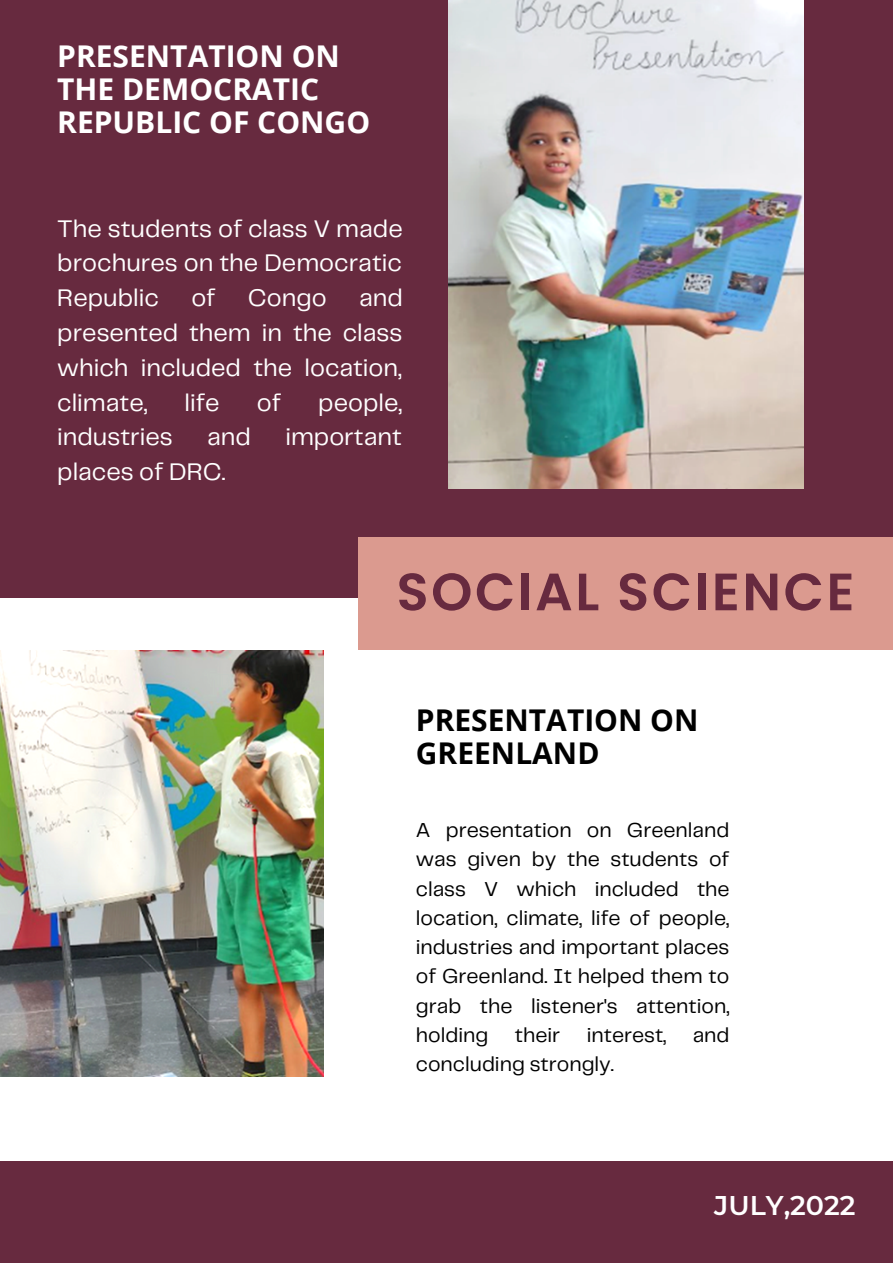
<style>
.page{position:relative;width:893px;height:1264px;background:#fff}
.page>*{position:absolute;margin:0;border:0;box-sizing:border-box;transform-origin:0 0}
.t1{font:600 52.5px "Poppins";letter-spacing:.05em;color:#672a3f}
.t2{font:700 30px/32.5px "Open Sans";color:#fff}
.t3{font:700 30px/32.5px "Open Sans";color:#000}
.t4{font:600 27px "Montserrat";color:#fff}
.t5{font:24.9px/34.8px "Telegraf";color:#fff;text-align:justify}
.t6{font:21px/29.2px "Telegraf";color:#000;text-align:justify}
</style>
<div class="page">
<div style="left:0;top:1161px;width:892px;height:101px;background:#672a3f"></div>
<div style="left:0;top:0;width:892px;height:597px;background:#672a3f"></div>
<img style="left:448px;top:0;width:355px;height:489px">
<img style="left:0;top:650px;width:324px;height:426px">
<div style="left:358px;top:537px;width:534px;height:112px;background:#db9a8f"></div>
<h2 class="t2" style="left:57px;top:39px;width:314px">PRESENTATION ON<br>THE DEMOCRATIC<br>REPUBLIC OF CONGO</h2>
<p class="t5" style="left:57px;top:212px;width:347px">The students of class V made brochures on the Democratic Republic</p>
<p class="t5" style="left:57px;top:282px;width:347px;text-indent:302px">and presented them in the class which included the location, climate,</p>
<p class="t5" style="left:191px;top:282px;width:26px">of</p>
<p class="t5" style="left:248px;top:282px;width:80px">Congo</p>
<p class="t5" style="left:185px;top:386px;width:36px">life</p>
<p class="t5" style="left:257px;top:386px;width:26px">of</p>
<p class="t5" style="left:318px;top:386px;width:85px">people,</p>
<p class="t5" style="left:57px;top:421px;width:117px">industries</p>
<p class="t5" style="left:207px;top:421px;width:45px">and</p>
<p class="t5" style="left:285px;top:421px;width:118px">important</p>
<p class="t5" style="left:57px;top:456px;width:169px">places of DRC.</p>
<h1 class="t1" style="left:396px;top:555px;width:459px">SOCIAL SCIENCE</h1>
<h2 class="t3" style="left:416px;top:703px;width:284px">PRESENTATION ON<br>GREENLAND</h2>
<p class="t6" style="left:416px;top:816px;width:315px">A presentation on Greenland was given by the students of class V which included the location, climate, life of people, industries and important places of Greenland. It helped them to grab the listener's attention, holding</p>
<p class="t6" style="left:515px;top:1021px;width:47px">their</p>
<p class="t6" style="left:586px;top:1021px;width:81px">interest,</p>
<p class="t6" style="left:692px;top:1021px;width:38px">and</p>
<p class="t6" style="left:416px;top:1050px;width:200px">concluding strongly.</p>
<p class="t4" style="left:714px;top:1189px;width:143px">JULY,2022</p>
</div>
